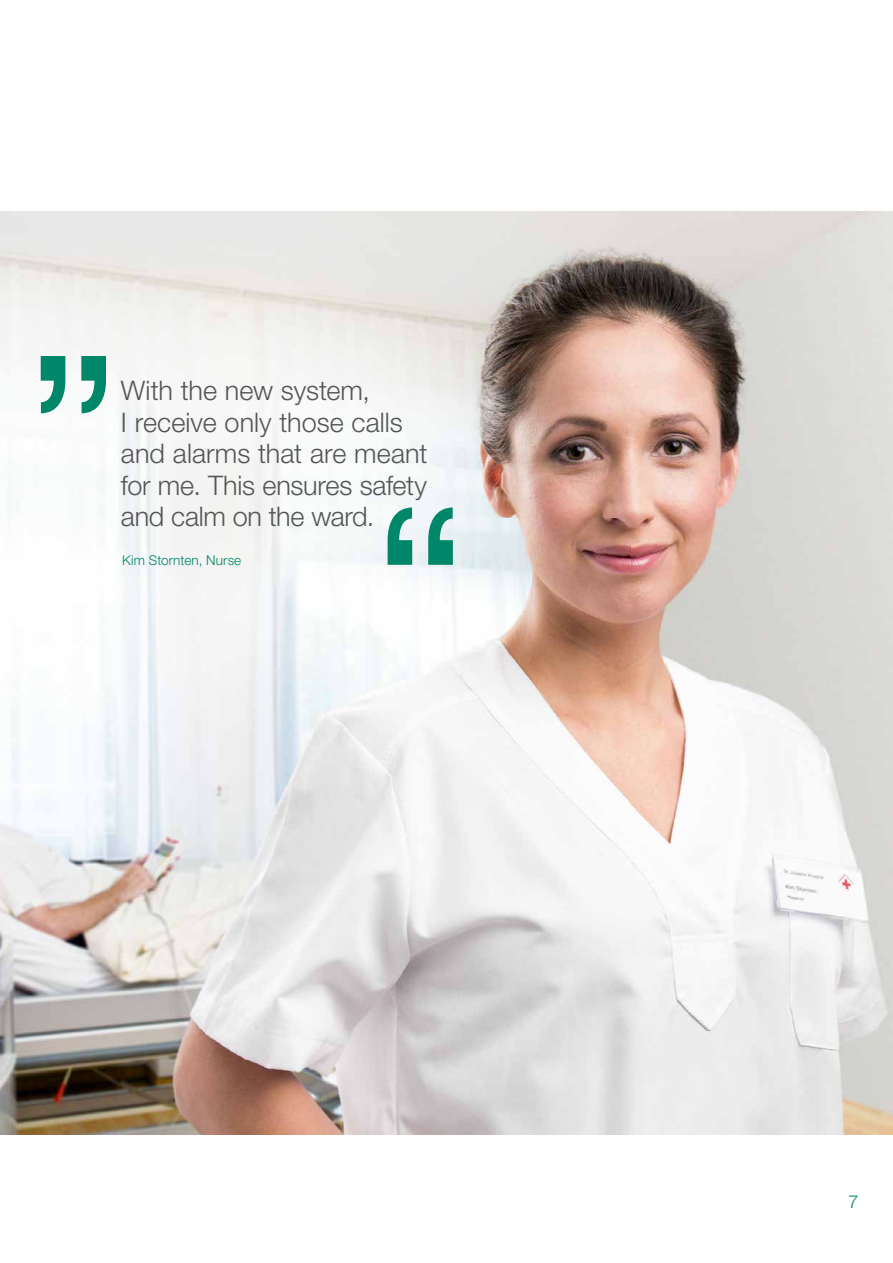
<style>
.page{position:relative;width:893px;height:1263px;background:#fff}
.page>*{position:absolute;margin:0;border:0;box-sizing:border-box;transform-origin:0 0}
.t1{font:300 27px/31.5px "Helvetica Neue LT Std";letter-spacing:-.005em;color:#565656}
.t2{font:300 18px "Helvetica Neue LT Std";color:#008669}
.t3{font:300 13.5px "Helvetica Neue LT Std";letter-spacing:.01em;color:#008669}
</style>
<div class="page">
<img style="left:0;top:212px;width:893px;height:922px">
<svg style="left:388px;top:507px;width:65px;height:58px"></svg>
<svg style="left:41px;top:356px;width:65px;height:57px"></svg>
<p class="t1" style="left:121px;top:374px;width:308px">With the new system,<br>I receive only those calls and alarms that are meant for me. This ensures safety and calm on the ward.</p>
<p class="t3" style="left:122px;top:552px;width:121px">Kim Stornten, Nurse</p>
<p class="t2" style="left:848px;top:1190px;width:12px">7</p>
</div>
